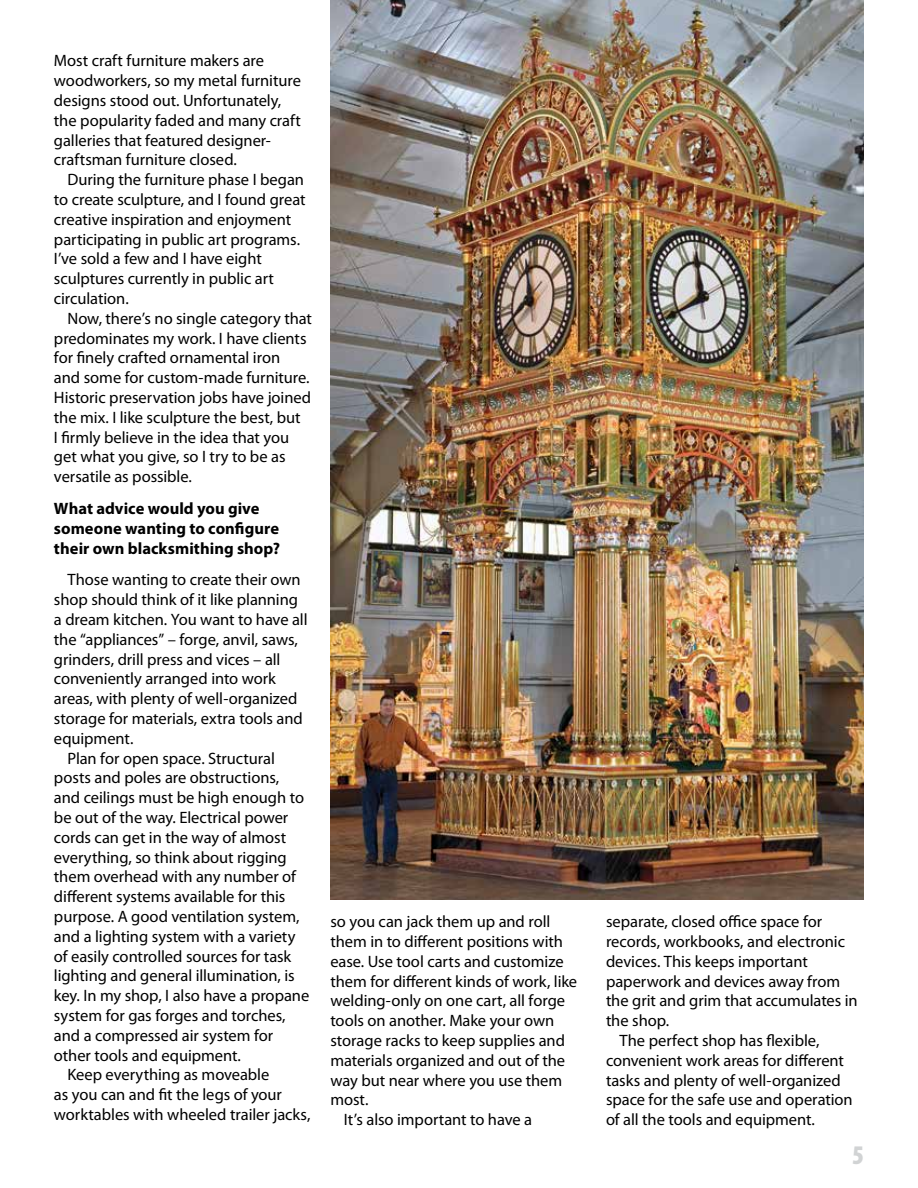
<style>
.page{position:relative;width:918px;height:1188px;background:#fff}
.page>*{position:absolute;margin:0;border:0;box-sizing:border-box;transform-origin:0 0}
.t1{font:900 condensed 27px "Myriad Pro";color:#d1d3d4}
.t2{font:16.5px/19.8px "Myriad Pro";letter-spacing:-.005em;color:#000}
.t3{font:700 16.5px/19.8px "Myriad Pro";color:#000}
</style>
<div class="page">
<img style="left:330px;top:0;width:534px;height:900px">
<p class="t2" style="left:54px;top:51px;width:248px">Most craft furniture makers are woodworkers, so my metal furniture designs stood out. Unfortunately, the popularity faded and many craft galleries that featured designer&shy;craftsman furniture closed.</p>
<p class="t2" style="left:54px;top:169px;width:253px;text-indent:13px">During the furniture phase I began to create sculpture, and I found great creative inspiration and enjoyment participating in public art programs.<br>I’ve sold a few and I have eight sculptures currently in public art circulation.</p>
<p class="t2" style="left:54px;top:308px;width:259px;text-indent:13px">Now, there’s no single category that predominates my work. I have clients for finely crafted ornamental iron<br>and some for custom-made furniture.<br>Historic preservation jobs have joined the mix. I like sculpture the best, but<br>I firmly believe in the idea that you get what you give, so I try to be as versatile as possible.</p>
<p class="t3" style="left:54px;top:498px;width:228px">What advice would you give someone wanting to configure their own blacksmithing shop?</p>
<p class="t2" style="left:67px;top:570px;width:235px">Those wanting to create their own</p>
<p class="t2" style="left:54px;top:589px;width:246px">shop should think of it like planning</p>
<p class="t2" style="left:54px;top:609px;width:255px">a dream kitchen. You want to have all</p>
<p class="t2" style="left:54px;top:629px;width:246px">the “appliances” – forge, anvil, saws,</p>
<p class="t2" style="left:54px;top:649px;width:228px">grinders, drill press and vices – all</p>
<p class="t2" style="left:54px;top:669px;width:223px">conveniently arranged into work</p>
<p class="t2" style="left:54px;top:688px;width:245px">areas, with plenty of well-organized</p>
<p class="t2" style="left:54px;top:708px;width:250px">storage for materials, extra tools and</p>
<p class="t2" style="left:54px;top:728px;width:81px">equipment.</p>
<p class="t2" style="left:67px;top:748px;width:209px">Plan for open space. Structural</p>
<p class="t2" style="left:54px;top:768px;width:227px">posts and poles are obstructions,</p>
<p class="t2" style="left:54px;top:787px;width:252px">and ceilings must be high enough to</p>
<p class="t2" style="left:54px;top:807px;width:236px">be out of the way. Electrical power</p>
<p class="t2" style="left:54px;top:827px;width:234px">cords can get in the way of almost</p>
<p class="t2" style="left:54px;top:847px;width:234px">everything, so think about rigging</p>
<p class="t2" style="left:54px;top:867px;width:244px">them overhead with any number of</p>
<p class="t2" style="left:54px;top:886px;width:233px">different systems available for this</p>
<p class="t2" style="left:54px;top:906px;width:247px">purpose. A good ventilation system,</p>
<p class="t2" style="left:54px;top:926px;width:243px">and a lighting system with a variety</p>
<p class="t2" style="left:54px;top:946px;width:239px">of easily controlled sources for task</p>
<p class="t2" style="left:54px;top:966px;width:242px">lighting and general illumination, is</p>
<p class="t2" style="left:54px;top:985px;width:257px">key. In my shop, I also have a propane</p>
<p class="t2" style="left:54px;top:1005px;width:233px">system for gas forges and torches,</p>
<p class="t2" style="left:54px;top:1025px;width:221px">and a compressed air system for</p>
<p class="t2" style="left:54px;top:1045px;width:188px">other tools and equipment.</p>
<p class="t2" style="left:67px;top:1065px;width:203px">Keep everything as moveable</p>
<p class="t2" style="left:54px;top:1084px;width:230px">as you can and fit the legs of your</p>
<p class="t2" style="left:54px;top:1104px;width:258px">worktables with wheeled trailer jacks,</p>
<p class="t2" style="left:330px;top:911px;width:222px">so you can jack them up and roll</p>
<p class="t2" style="left:330px;top:931px;width:234px">them in to different positions with</p>
<p class="t2" style="left:330px;top:951px;width:235px">ease. Use tool carts and customize</p>
<p class="t2" style="left:330px;top:971px;width:248px">them for different kinds of work, like</p>
<p class="t2" style="left:330px;top:991px;width:236px">welding-only on one cart, all forge</p>
<p class="t2" style="left:330px;top:1010px;width:226px">tools on another. Make your own</p>
<p class="t2" style="left:330px;top:1030px;width:236px">storage racks to keep supplies and</p>
<p class="t2" style="left:330px;top:1050px;width:236px">materials organized and out of the</p>
<p class="t2" style="left:330px;top:1070px;width:233px">way but near where you use them</p>
<p class="t2" style="left:330px;top:1090px;width:40px">most.</p>
<p class="t2" style="left:344px;top:1109px;width:190px">It’s also important to have a</p>
<p class="t2" style="left:606px;top:911px;width:218px">separate, closed office space for</p>
<p class="t2" style="left:606px;top:931px;width:241px">records, workbooks, and electronic</p>
<p class="t2" style="left:606px;top:951px;width:203px">devices. This keeps important</p>
<p class="t2" style="left:606px;top:971px;width:236px">paperwork and devices away from</p>
<p class="t2" style="left:606px;top:991px;width:253px">the grit and grim that accumulates in</p>
<p class="t2" style="left:606px;top:1010px;width:65px">the shop.</p>
<p class="t2" style="left:619px;top:1030px;width:201px">The perfect shop has flexible,</p>
<p class="t2" style="left:606px;top:1050px;width:240px">convenient work areas for different</p>
<p class="t2" style="left:606px;top:1070px;width:236px">tasks and plenty of well-organized</p>
<p class="t2" style="left:606px;top:1090px;width:248px">space for the safe use and operation</p>
<p class="t2" style="left:606px;top:1109px;width:210px">of all the tools and equipment.</p>
<h1 class="t1" style="left:852px;top:1138px;width:13px">5</h1>
</div>
